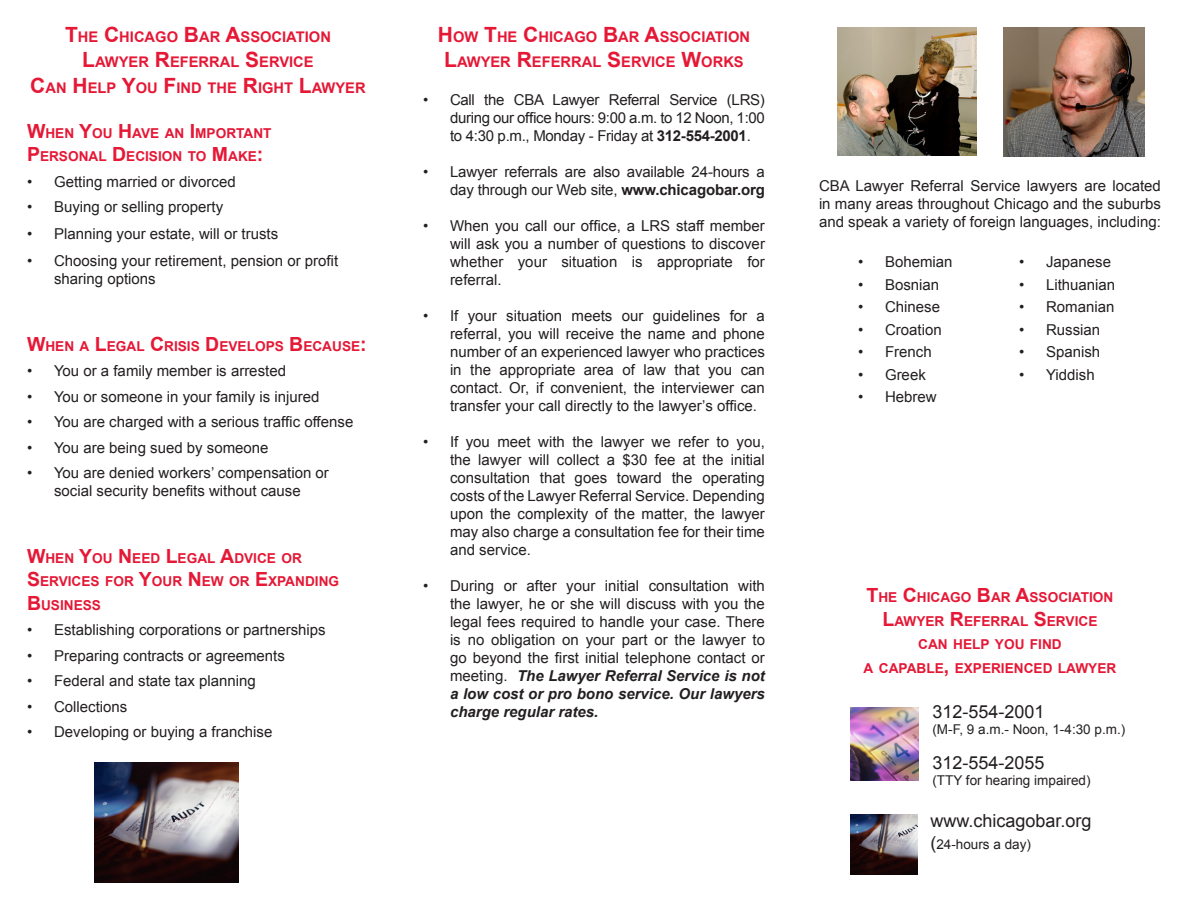
<style>
.page{position:relative;width:1188px;height:918px;background:#fff}
.page>*{position:absolute;margin:0;border:0;box-sizing:border-box;transform-origin:0 0}
.t1{font:18px "Arial";color:#231f20}
.t2{font:15px/18px "Arial";color:#231f20;text-align:justify}
.t3{font:700 14.7px "Arial";color:#e51836}
.t4{font:700 13.65px/23.4px "Arial";color:#e51836}
.t5{font:13.5px "Arial";color:#231f20}
.s1{font-size:21px}
.s2{font-size:19.5px}
.s3{font-weight:700}
.s4{font-weight:700;font-style:italic}
.s5{font-size:18px}
</style>
<div class="page">
<img style="left:850px;top:707px;width:68px;height:73px">
<img style="left:850px;top:814px;width:67px;height:60px">
<img style="left:95px;top:762px;width:144px;height:120px">
<img style="left:1004px;top:27px;width:140px;height:129px">
<img style="left:837px;top:27px;width:139px;height:128px">
<p class="t3" style="left:65px;top:27px;width:267px"><span class="s1">T</span>HE <span class="s1">C</span>HICAGO <span class="s1">B</span>AR <span class="s1">A</span>SSOCIATION</p>
<p class="t3" style="left:82px;top:53px;width:233px"><span class="s1">L</span>AWYER <span class="s1">R</span>EFERRAL <span class="s1">S</span>ERVICE</p>
<p class="t3" style="left:30px;top:78px;width:337px"><span class="s1">C</span>AN <span class="s1">H</span>ELP <span class="s1">Y</span>OU <span class="s1">F</span>IND THE <span class="s1">R</span>IGHT <span class="s1">L</span>AWYER</p>
<p class="t4" style="left:27px;top:122px;width:246px"><span class="s2">W</span>HEN <span class="s2">Y</span>OU <span class="s2">H</span>AVE AN <span class="s2">I</span> MPORTANT</p>
<p class="t4" style="left:27px;top:145px;width:238px"><span class="s2">P</span>ERSONAL <span class="s2">D</span> ECISION TO <span class="s2">M</span>AKE<span class="s2">:</span></p>
<p class="t2" style="left:27px;top:172px;width:210px">• Getting married or divorced</p>
<p class="t2" style="left:27px;top:198px;width:198px">• Buying or selling property</p>
<p class="t2" style="left:27px;top:225px;width:253px">• Planning your estate, will or trusts</p>
<p class="t2" style="left:54px;top:252px;width:286px;text-indent:-27px">• Choosing your retirement, pension or profit sharing options</p>
<p class="t4" style="left:27px;top:335px;width:341px"><span class="s2">W</span>HEN A <span class="s2">L</span>EGAL <span class="s2">C</span>RISIS <span class="s2">D</span> EVELOPS <span class="s2">B</span>ECAUSE<span class="s2">:</span></p>
<p class="t2" style="left:27px;top:362px;width:261px">• You or a family member is arrested</p>
<p class="t2" style="left:27px;top:388px;width:294px">• You or someone in your family is injured</p>
<p class="t2" style="left:27px;top:413px;width:328px">• You are charged with a serious traffic offense</p>
<p class="t2" style="left:27px;top:439px;width:243px">• You are being sued by someone</p>
<p class="t2" style="left:27px;top:464px;width:303px;text-align:center">• You are denied workers’ compensation or social security benefits without cause</p>
<p class="t4" style="left:27px;top:547px;width:314px"><span class="s2">W</span>HEN <span class="s2">Y</span>OU <span class="s2">N</span> EED <span class="s2">L</span>EGAL <span class="s2">A</span>DVICE OR<br><span class="s2">S</span>ERVICES FOR <span class="s2">Y</span>OUR <span class="s2">N</span> EW OR <span class="s2">E</span>XPANDING<br><span class="s2">B</span>USINESS</p>
<p class="t2" style="left:27px;top:621px;width:300px">• Establishing corporations or partnerships</p>
<p class="t2" style="left:27px;top:646px;width:259px">• Preparing contracts or agreements</p>
<p class="t2" style="left:27px;top:672px;width:230px">• Federal and state tax planning</p>
<p class="t2" style="left:27px;top:697px;width:102px">• Collections</p>
<p class="t2" style="left:27px;top:723px;width:247px">• Developing or buying a franchise</p>
<p class="t3" style="left:438px;top:27px;width:314px"><span class="s1">H</span>OW <span class="s1">T</span>HE <span class="s1">C</span>HICAGO <span class="s1">B</span>AR <span class="s1">A</span>SSOCIATION</p>
<p class="t3" style="left:444px;top:53px;width:301px"><span class="s1">L</span>AWYER <span class="s1">R</span>EFERRAL <span class="s1">S</span>ERVICE <span class="s1">W</span>ORKS</p>
<p class="t2" style="left:450px;top:91px;width:316px;text-indent:-27px">• Call the CBA Lawyer Referral Service (LRS) during our office hours: 9:00 a.m. to 12 Noon, 1:00 to 4:30 p.m., Monday - Friday at <span class="s3">312-554-2001</span>.</p>
<p class="t2" style="left:423px;top:163px;width:344px;text-align:right">• Lawyer referrals are also available 24-hours a day through our Web site, <span class="s3">www.chicagobar.org</span></p>
<p class="t2" style="left:450px;top:217px;width:316px;text-indent:-27px">• When you call our office, a LRS staff member will ask you a number of questions to discover whether your situation is appropriate for referral.</p>
<p class="t2" style="left:450px;top:307px;width:316px;text-indent:-27px">• If your situation meets our guidelines for a referral, you will receive the name and phone number of an experienced lawyer who practices in the appropriate area of law that you can contact. Or, if convenient, the interviewer can transfer your call directly to the lawyer’s office.</p>
<p class="t2" style="left:450px;top:433px;width:316px;text-indent:-27px">• If you meet with the lawyer we refer to you, the lawyer will collect a $30 fee at the initial consultation that goes toward the operating costs of the Lawyer Referral Service. Depending upon the complexity of the matter, the lawyer may also charge a consultation fee for their time and service.</p>
<p class="t2" style="left:450px;top:577px;width:317px;text-indent:-27px">• During or after your initial consultation with the lawyer, he or she will discuss with you the legal fees required to handle your case. There is no obligation on your part or the lawyer to go beyond the first initial telephone contact or meeting. <span class="s4">The Lawyer Referral Service is not a low cost or pro bono service. Our lawyers charge regular rates.</span></p>
<p class="t2" style="left:819px;top:177px;width:343px">CBA Lawyer Referral Service lawyers are located in many areas throughout Chicago and the suburbs and speak a variety of foreign languages, including:</p>
<p class="t2" style="left:858px;top:253px;width:96px">• Bohemian</p>
<p class="t2" style="left:858px;top:276px;width:83px">• Bosnian</p>
<p class="t2" style="left:858px;top:298px;width:84px">• Chinese</p>
<p class="t2" style="left:858px;top:321px;width:85px">• Croation</p>
<p class="t2" style="left:858px;top:343px;width:75px">• French</p>
<p class="t2" style="left:858px;top:366px;width:69px">• Greek</p>
<p class="t2" style="left:858px;top:388px;width:80px">• Hebrew</p>
<p class="t2" style="left:1019px;top:253px;width:94px">• Japanese</p>
<p class="t2" style="left:1019px;top:276px;width:98px">• Lithuanian</p>
<p class="t2" style="left:1019px;top:298px;width:97px">• Romanian</p>
<p class="t2" style="left:1019px;top:321px;width:83px">• Russian</p>
<p class="t2" style="left:1019px;top:343px;width:83px">• Spanish</p>
<p class="t2" style="left:1019px;top:366px;width:77px">• Yiddish</p>
<p class="t4" style="left:867px;top:586px;width:248px"><span class="s2">T</span>HE <span class="s2">C</span>HICAGO <span class="s2">B</span>AR <span class="s2">A</span>SSOCIATION</p>
<p class="t4" style="left:883px;top:610px;width:216px"><span class="s2">L</span>AWYER <span class="s2">R</span>EFERRAL <span class="s2">S</span>ERVICE</p>
<p class="t4" style="left:918px;top:633px;width:145px">CAN HELP YOU FIND</p>
<p class="t4" style="left:864px;top:657px;width:254px">A CAPABLE<span class="s2">,</span> EXPERIENCED LAWYER</p>
<p class="t1" style="left:932px;top:700px;width:114px">312-554-2001</p>
<p class="t5" style="left:932px;top:721px;width:194px">(M-F, 9 a.m.- Noon, 1-4:30 p.m.)</p>
<p class="t1" style="left:932px;top:751px;width:114px">312-554-2055</p>
<p class="t5" style="left:932px;top:771px;width:160px">(TTY for hearing impaired)</p>
<p class="t1" style="left:930px;top:809px;width:163px">www.chicagobar.org</p>
<p class="t5" style="left:930px;top:835px;width:102px"><span class="s5">(</span>24-hours a day)</p>
</div>
